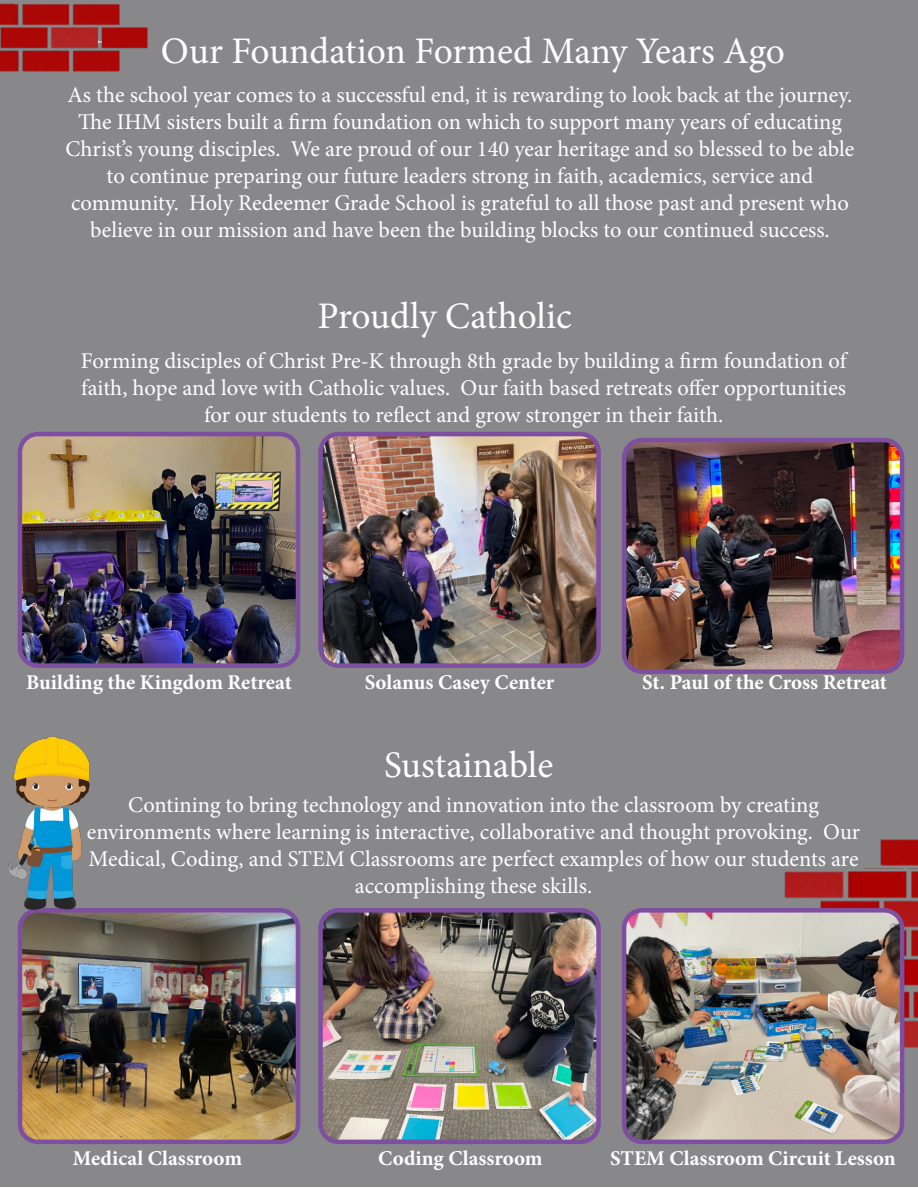
<style>
.page{position:relative;width:918px;height:1188px;background:#fff}
.page>*{position:absolute;margin:0;border:0;box-sizing:border-box;transform-origin:0 0}
.t1{font:37.5px "Minion Pro";letter-spacing:-.005em;color:#fff}
.t2{font:22.5px/27px "Minion Pro";color:#fff;text-align:center}
.t3{font:700 21px "Minion Pro";color:#fff}
</style>
<div class="page">
<div style="left:0;top:1px;width:918px;height:1186px;background:#88888b"></div>
<img style="left:784px;top:868px;width:134px;height:180px">
<img style="left:627px;top:443px;width:272px;height:226px">
<div style="left:622px;top:438px;width:282px;height:236px;border:4px solid #7e4fa0;border-radius:18px"></div>
<img style="left:323px;top:913px;width:273px;height:226px">
<div style="left:318px;top:908px;width:283px;height:236px;border:4px solid #7e4fa0;border-radius:18px"></div>
<img style="left:23px;top:437px;width:272px;height:226px">
<div style="left:18px;top:432px;width:282px;height:236px;border:4px solid #7e4fa0;border-radius:18px"></div>
<img style="left:627px;top:910px;width:275px;height:229px">
<div style="left:622px;top:908px;width:282px;height:236px;border:4px solid #7e4fa0;border-radius:18px"></div>
<img style="left:323px;top:437px;width:273px;height:226px">
<div style="left:318px;top:432px;width:283px;height:236px;border:4px solid #7e4fa0;border-radius:18px"></div>
<img style="left:23px;top:913px;width:272px;height:226px">
<div style="left:18px;top:908px;width:282px;height:236px;border:4px solid #7e4fa0;border-radius:18px"></div>
<img style="left:0;top:0;width:156px;height:72px">
<img style="left:8px;top:736px;width:84px;height:177px">
<img style="left:880px;top:839px;width:38px;height:27px">
<p class="t1" style="left:161px;top:26px;width:626px">Our Foundation Formed Many Years Ago</p>
<p class="t2" style="left:68px;top:81px;width:786px">As the school year comes to a successful end, it is rewarding to look back at the journey.</p>
<p class="t2" style="left:66px;top:108px;width:790px">The IHM sisters built a firm foundation on which to support many years of educating<br>Christ’s young disciples. We are proud of our 140 year heritage and so blessed to be able to continue preparing our future leaders strong in faith, academics, service and</p>
<p class="t2" style="left:71px;top:189px;width:779px">community. Holy Redeemer Grade School is grateful to all those past and present who believe in our mission and have been the building blocks to our continued success.</p>
<p class="t1" style="left:317px;top:291px;width:256px">Proudly Catholic</p>
<p class="t2" style="left:81px;top:347px;width:767px">Forming disciples of Christ Pre-K through 8th grade by building a firm foundation of faith, hope and love with Catholic values. Our faith based retreats offer opportunities for our students to reflect and grow stronger in their faith.</p>
<p class="t3" style="left:26px;top:668px;width:267px">Building the Kingdom Retreat</p>
<p class="t3" style="left:365px;top:668px;width:191px">Solanus Casey Center</p>
<p class="t3" style="left:642px;top:668px;width:246px">St. Paul of the Cross Retreat</p>
<p class="t1" style="left:384px;top:740px;width:171px">Sustainable</p>
<p class="t2" style="left:128px;top:791px;width:692px">Contining to bring technology and innovation into the classroom by creating</p>
<p class="t2" style="left:87px;top:818px;width:775px;text-align:left">environments where learning is interactive, collaborative and thought provoking. Our<br>Medical, Coding, and STEM Classrooms are perfect examples of how our students are</p>
<p class="t2" style="left:355px;top:872px;width:239px">accomplishing these skills.</p>
<p class="t3" style="left:73px;top:1144px;width:171px">Medical Classroom</p>
<p class="t3" style="left:378px;top:1144px;width:166px">Coding Classroom</p>
<p class="t3" style="left:610px;top:1144px;width:287px">STEM Classroom Circuit Lesson</p>
</div>
